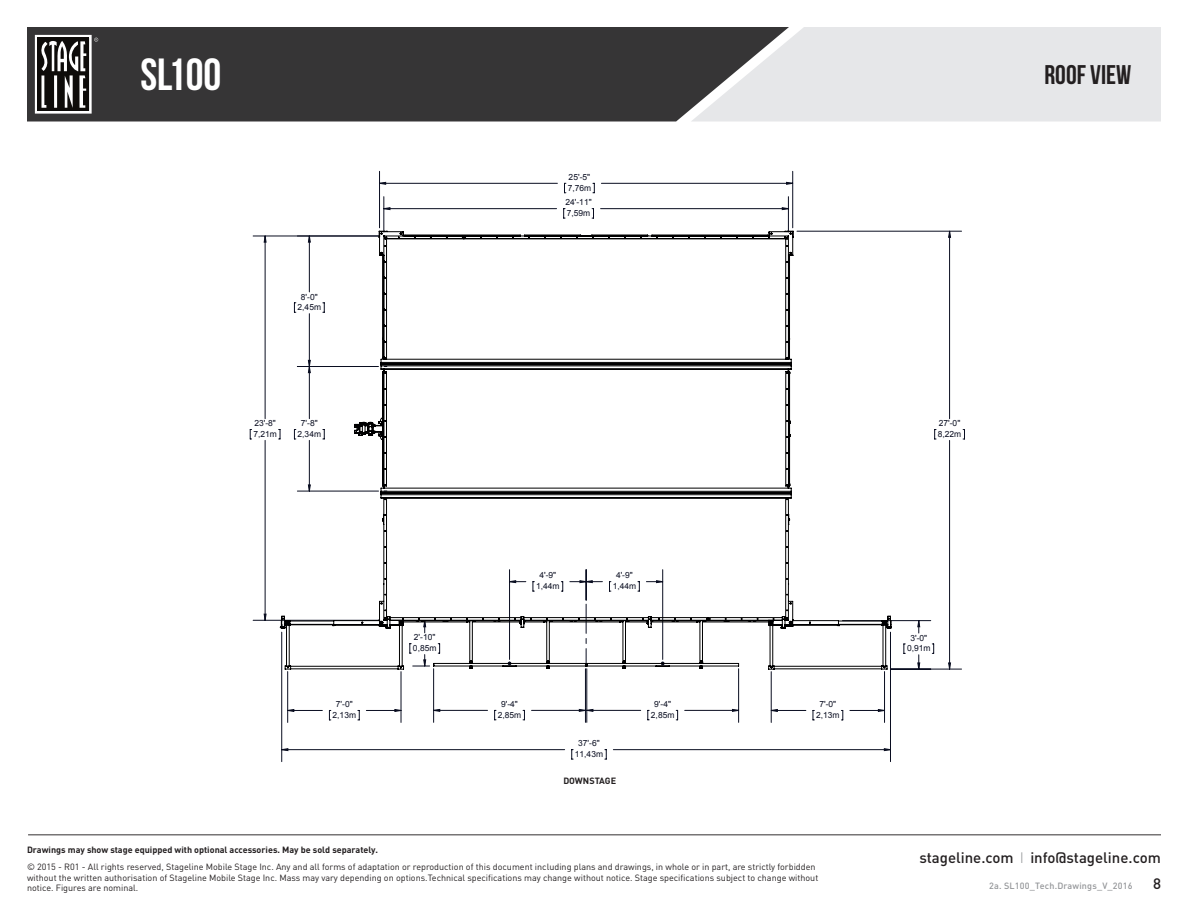
<style>
.page{position:relative;width:1188px;height:918px;background:#fff}
.page>*{position:absolute;margin:0;border:0;box-sizing:border-box;transform-origin:0 0}
.t1{font:45px "Bebas Neue";color:#fff}
.t2{font:27px "Bebas Neue";color:#231f20}
.t3{font:500 15px "DIN Pro";color:#231f20}
.t4{font:9px/10.5px "DIN Pro";color:#231f20}
.t5{font:700 9px "DIN Pro";color:#231f20}
.t6{font:500 9px "DIN Pro";letter-spacing:.02em;color:#939598}
.t7{font:8.4px/10.8px "Arial";color:#090d20;text-align:center}
.s1{color:#939598}
</style>
<div class="page">
<div style="left:27px;top:27px;width:664px;height:95px;background:#363536"></div>
<svg style="left:691px;top:27px;width:470px;height:95px;background:#d7d7d9"></svg>
<svg style="left:35px;top:35px;width:63px;height:79px"></svg>
<hr style="left:28px;top:835px;width:1133px;height:1px;background:#231f20">
<svg style="left:571px;top:751px;width:2px;height:9px"></svg>
<svg style="left:605px;top:751px;width:2px;height:9px"></svg>
<hr style="left:281px;top:632px;width:1px;height:130px;background:#090d20">
<hr style="left:890px;top:632px;width:1px;height:130px;background:#090d20">
<svg style="left:250px;top:429px;width:2px;height:11px"></svg>
<hr style="left:253px;top:620px;width:127px;height:1px;background:#090d20">
<hr style="left:253px;top:236px;width:127px;height:1px;background:#090d20">
<svg style="left:963px;top:429px;width:2px;height:11px"></svg>
<hr style="left:891px;top:669px;width:71px;height:1px;background:#090d20">
<hr style="left:797px;top:231px;width:165px;height:1px;background:#090d20">
<hr style="left:379px;top:171px;width:1px;height:57px;background:#090d20">
<hr style="left:792px;top:171px;width:1px;height:57px;background:#090d20">
<svg style="left:264px;top:182px;width:687px;height:569px"></svg>
<svg style="left:279px;top:230px;width:613px;height:440px"></svg>
<h1 class="t1" style="left:140px;top:50px;width:83px">SL100</h1>
<p class="t7" style="left:298px;top:291px;width:25px">8'-0"<br>2,45m</p>
<p class="t7" style="left:568px;top:172px;width:25px;text-align:left">25'-5"<br>7,76m</p>
<p class="t7" style="left:565px;top:197px;width:28px;text-align:left">24'-11"<br>7,59m</p>
<p class="t7" style="left:253px;top:418px;width:25px;text-align:left">23'-8"<br>7,21m</p>
<p class="t7" style="left:938px;top:418px;width:25px;text-align:left">27'-0"<br>8,22m</p>
<p class="t7" style="left:298px;top:418px;width:25px">7'-8"<br>2,34m</p>
<p class="t7" style="left:333px;top:699px;width:25px">7'-0"<br>2,13m</p>
<p class="t7" style="left:413px;top:632px;width:25px;text-align:left">2'-10"<br>0,85m</p>
<p class="t7" style="left:536px;top:570px;width:25px">4'-9"<br>1,44m</p>
<p class="t7" style="left:613px;top:570px;width:25px">4'-9"<br>1,44m</p>
<p class="t7" style="left:498px;top:699px;width:25px">9'-4"<br>2,85m</p>
<p class="t7" style="left:651px;top:699px;width:25px">9'-4"<br>2,85m</p>
<p class="t7" style="left:816px;top:699px;width:25px">7'-0"<br>2,13m</p>
<p class="t7" style="left:575px;top:738px;width:30px">37'-6"<br>11,43m</p>
<p class="t5" style="left:563px;top:775px;width:54px">DOWNSTAGE</p>
<p class="t7" style="left:907px;top:632px;width:25px">3'-0"<br>0,91m</p>
<h2 class="t2" style="left:1044px;top:60px;width:88px">ROOF VIEW</h2>
<p class="t5" style="left:27px;top:844px;width:353px">Drawings may show stage equipped with optional accessories. May be sold separately.</p>
<p class="t4" style="left:27px;top:861px;width:793px">© 2015 - R01 - All rights reserved, Stageline Mobile Stage Inc. Any and all forms of adaptation or reproduction of this document including plans and drawings, in whole or in part, are strictly forbidden without the written authorisation of Stageline Mobile Stage Inc. Mass may vary depending on options.Technical specifications may change without notice. Stage specifications subject to change without notice. Figures are nominal.</p>
<h3 class="t3" style="left:919px;top:848px;width:243px">stageline.com <span class="s1">I</span> info@stageline.com</h3>
<p class="t6" style="left:989px;top:880px;width:145px">2a. SL100_Tech.Drawings_V_2016</p>
<h3 class="t3" style="left:1153px;top:873px;width:9px">8</h3>
</div>
